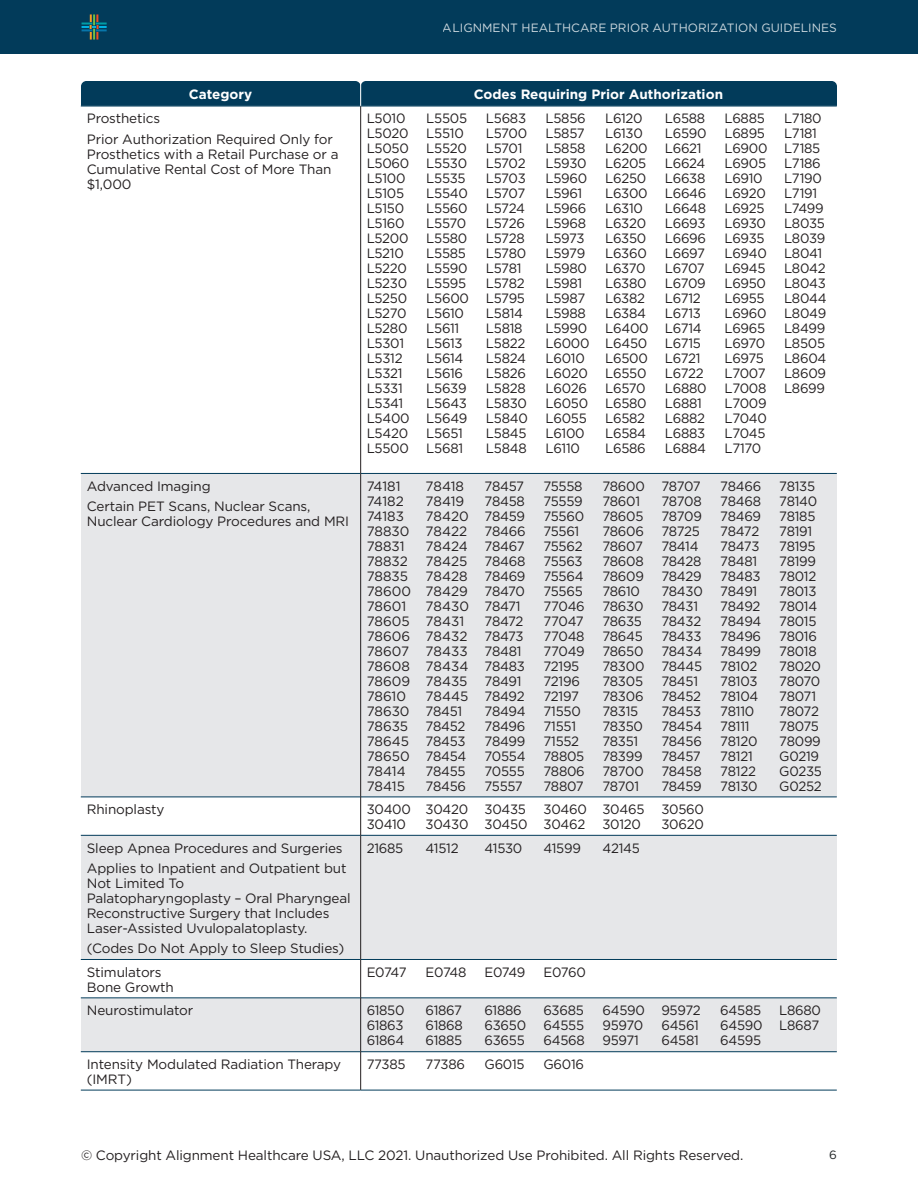
<style>
.page{position:relative;width:918px;height:1188px;background:#fff}
.page>*{position:absolute;margin:0;border:0;box-sizing:border-box;transform-origin:0 0}
.t1{font:13.5px/15px "Gotham HTF";letter-spacing:-.02em;color:#231f20}
.t2{font:13.5px/15px "Gotham HTF";color:#231f20}
.t3{font:700 13.5px "Gotham HTF";color:#fff}
.t4{font:12px "Gotham HTF";color:#fff}
.t5{font:12px "Gotham HTF";color:#222628}
</style>
<div class="page">
<div style="left:0;top:0;width:918px;height:54px;background:#023b5a"></div>
<svg style="left:82px;top:14px;width:25px;height:26px"></svg>
<div style="left:361px;top:473px;width:476px;height:324px;background:#e6e7e9"></div>
<div style="left:81px;top:835px;width:280px;height:124px;background:#e6e7e9"></div>
<div style="left:361px;top:998px;width:476px;height:54px;background:#e6e7e9"></div>
<div style="left:81px;top:473px;width:280px;height:324px;background:#e6e7e9"></div>
<div style="left:361px;top:835px;width:476px;height:124px;background:#e6e7e9"></div>
<div style="left:81px;top:998px;width:280px;height:54px;background:#e6e7e9"></div>
<hr style="left:81px;top:106px;width:280px;height:1px;background:#023b5a">
<hr style="left:361px;top:106px;width:476px;height:1px;background:#023b5a">
<hr style="left:81px;top:473px;width:279px;height:1px;background:#023b5a">
<hr style="left:361px;top:473px;width:476px;height:1px;background:#023b5a">
<hr style="left:81px;top:797px;width:279px;height:1px;background:#023b5a">
<hr style="left:361px;top:797px;width:476px;height:1px;background:#023b5a">
<hr style="left:81px;top:835px;width:279px;height:1px;background:#023b5a">
<hr style="left:361px;top:835px;width:476px;height:1px;background:#023b5a">
<hr style="left:81px;top:959px;width:279px;height:1px;background:#023b5a">
<hr style="left:361px;top:959px;width:476px;height:1px;background:#023b5a">
<hr style="left:81px;top:998px;width:279px;height:1px;background:#023b5a">
<hr style="left:361px;top:998px;width:476px;height:1px;background:#023b5a">
<hr style="left:81px;top:1051px;width:279px;height:1px;background:#023b5a">
<hr style="left:361px;top:1051px;width:476px;height:1px;background:#023b5a">
<hr style="left:81px;top:1090px;width:280px;height:1px;background:#023b5a">
<hr style="left:361px;top:1090px;width:476px;height:1px;background:#023b5a">
<hr style="left:360px;top:106px;width:1px;height:367px;background:#231f20">
<hr style="left:360px;top:473px;width:1px;height:324px;background:#231f20">
<hr style="left:360px;top:797px;width:1px;height:38px;background:#231f20">
<hr style="left:360px;top:835px;width:1px;height:124px;background:#231f20">
<hr style="left:360px;top:959px;width:1px;height:39px;background:#231f20">
<hr style="left:360px;top:998px;width:1px;height:54px;background:#231f20">
<hr style="left:360px;top:1052px;width:1px;height:38px;background:#231f20">
<div style="left:81px;top:81px;width:756px;height:25px;background:#023b5a"></div>
<p class="t4" style="left:443px;top:21px;width:396px">ALIGNMENT HEALTHCARE PRIOR AUTHORIZATION GUIDELINES</p>
<p class="t3" style="left:189px;top:87px;width:65px">Category</p>
<p class="t3" style="left:474px;top:87px;width:251px">Codes Requiring Prior Authorization</p>
<p class="t1" style="left:87px;top:111px;width:75px">Prosthetics</p>
<p class="t1" style="left:87px;top:131px;width:253px">Prior Authorization Required Only for<br>Prosthetics with a Retail Purchase or a<br>Cumulative Rental Cost of More Than $1,000</p>
<p class="t1" style="left:87px;top:478px;width:125px">Advanced Imaging</p>
<p class="t1" style="left:87px;top:499px;width:264px">Certain PET Scans, Nuclear Scans,<br>Nuclear Cardiology Procedures and MRI</p>
<p class="t1" style="left:367px;top:111px;width:45px">L5010<br>L5020<br>L5050<br>L5060<br>L5100<br>L5105<br>L5150<br>L5160<br>L5200<br>L5210<br>L5220<br>L5230<br>L5250<br>L5270<br>L5280<br>L5301<br>L5312<br>L5321<br>L5331<br>L5341<br>L5400<br>L5420<br>L5500</p>
<p class="t1" style="left:426px;top:111px;width:44px">L5505<br>L5510<br>L5520<br>L5530<br>L5535<br>L5540<br>L5560<br>L5570<br>L5580<br>L5585<br>L5590<br>L5595<br>L5600<br>L5610<br>L5611<br>L5613<br>L5614<br>L5616<br>L5639<br>L5643<br>L5649<br>L5651<br>L5681</p>
<p class="t1" style="left:486px;top:111px;width:43px">L5683<br>L5700<br>L5701<br>L5702<br>L5703<br>L5707<br>L5724<br>L5726<br>L5728<br>L5780<br>L5781<br>L5782<br>L5795<br>L5814<br>L5818<br>L5822<br>L5824<br>L5826<br>L5828<br>L5830<br>L5840<br>L5845<br>L5848</p>
<p class="t1" style="left:546px;top:111px;width:46px">L5856<br>L5857<br>L5858<br>L5930<br>L5960<br>L5961<br>L5966<br>L5968<br>L5973<br>L5979<br>L5980<br>L5981<br>L5987<br>L5988<br>L5990<br>L6000<br>L6010<br>L6020<br>L6026<br>L6050<br>L6055<br>L6100<br>L6110</p>
<p class="t1" style="left:605px;top:111px;width:45px">L6120<br>L6130<br>L6200<br>L6205<br>L6250<br>L6300<br>L6310<br>L6320<br>L6350<br>L6360<br>L6370<br>L6380<br>L6382<br>L6384<br>L6400<br>L6450<br>L6500<br>L6550<br>L6570<br>L6580<br>L6582<br>L6584<br>L6586</p>
<p class="t1" style="left:665px;top:111px;width:43px">L6588<br>L6590<br>L6621<br>L6624<br>L6638<br>L6646<br>L6648<br>L6693<br>L6696<br>L6697<br>L6707<br>L6709<br>L6712<br>L6713<br>L6714<br>L6715<br>L6721<br>L6722<br>L6880<br>L6881<br>L6882<br>L6883<br>L6884</p>
<p class="t1" style="left:724px;top:111px;width:45px">L6885<br>L6895<br>L6900<br>L6905<br>L6910<br>L6920<br>L6925<br>L6930<br>L6935<br>L6940<br>L6945<br>L6950<br>L6955<br>L6960<br>L6965<br>L6970<br>L6975<br>L7007<br>L7008<br>L7009<br>L7040<br>L7045<br>L7170</p>
<p class="t1" style="left:784px;top:111px;width:44px">L7180<br>L7181<br>L7185<br>L7186<br>L7190<br>L7191<br>L7499<br>L8035<br>L8039<br>L8041<br>L8042<br>L8043<br>L8044<br>L8049<br>L8499<br>L8505<br>L8604<br>L8609<br>L8699</p>
<p class="t2" style="left:367px;top:478px;width:46px">74181<br>74182<br>74183<br>78830<br>78831<br>78832<br>78835<br>78600<br>78601<br>78605<br>78606<br>78607<br>78608<br>78609<br>78610<br>78630<br>78635<br>78645<br>78650<br>78414<br>78415</p>
<p class="t1" style="left:426px;top:478px;width:45px">78418<br>78419<br>78420<br>78422<br>78424<br>78425<br>78428<br>78429<br>78430<br>78431<br>78432<br>78433<br>78434<br>78435<br>78445<br>78451<br>78452<br>78453<br>78454<br>78455<br>78456</p>
<p class="t1" style="left:485px;top:478px;width:43px">78457<br>78458<br>78459<br>78466<br>78467<br>78468<br>78469<br>78470<br>78471<br>78472<br>78473<br>78481<br>78483<br>78491<br>78492<br>78494<br>78496<br>78499<br>70554<br>70555<br>75557</p>
<p class="t1" style="left:543px;top:478px;width:43px">75558<br>75559<br>75560<br>75561<br>75562<br>75563<br>75564<br>75565<br>77046<br>77047<br>77048<br>77049<br>72195<br>72196<br>72197<br>71550<br>71551<br>71552<br>78805<br>78806<br>78807</p>
<p class="t1" style="left:602px;top:478px;width:44px">78600<br>78601<br>78605<br>78606<br>78607<br>78608<br>78609<br>78610<br>78630<br>78635<br>78645<br>78650<br>78300<br>78305<br>78306<br>78315<br>78350<br>78351<br>78399<br>78700<br>78701</p>
<p class="t1" style="left:661px;top:478px;width:43px">78707<br>78708<br>78709<br>78725<br>78414<br>78428<br>78429<br>78430<br>78431<br>78432<br>78433<br>78434<br>78445<br>78451<br>78452<br>78453<br>78454<br>78456<br>78457<br>78458<br>78459</p>
<p class="t1" style="left:720px;top:478px;width:43px">78466<br>78468<br>78469<br>78472<br>78473<br>78481<br>78483<br>78491<br>78492<br>78494<br>78496<br>78499<br>78102<br>78103<br>78104<br>78110<br>78111<br>78120<br>78121<br>78122<br>78130</p>
<p class="t1" style="left:779px;top:478px;width:44px">78135<br>78140<br>78185<br>78191<br>78195<br>78199<br>78012<br>78013<br>78014<br>78015<br>78016<br>78018<br>78020<br>78070<br>78071<br>78072<br>78075<br>78099<br>G0219<br>G0235<br>G0252</p>
<p class="t1" style="left:87px;top:802px;width:79px">Rhinoplasty</p>
<p class="t1" style="left:367px;top:802px;width:46px">30400<br>30410</p>
<p class="t1" style="left:426px;top:802px;width:44px">30420<br>30430</p>
<p class="t1" style="left:485px;top:802px;width:44px">30435<br>30450</p>
<p class="t1" style="left:543px;top:802px;width:45px">30460<br>30462</p>
<p class="t1" style="left:602px;top:802px;width:44px">30465<br>30120</p>
<p class="t1" style="left:661px;top:802px;width:44px">30560<br>30620</p>
<p class="t1" style="left:87px;top:837px;width:261px;line-height:20.4px">Sleep Apnea Procedures and Surgeries<br>Applies to Inpatient and Outpatient but</p>
<p class="t1" style="left:87px;top:876px;width:265px">Not Limited To<br>Palatopharyngoplasty – Oral Pharyngeal Reconstructive Surgery that Includes Laser-Assisted Uvulopalatoplasty.</p>
<p class="t1" style="left:87px;top:941px;width:259px">(Codes Do Not Apply to Sleep Studies)</p>
<p class="t1" style="left:367px;top:840px;width:38px">21685</p>
<p class="t1" style="left:426px;top:840px;width:35px">41512</p>
<p class="t1" style="left:485px;top:840px;width:39px">41530</p>
<p class="t1" style="left:543px;top:840px;width:39px">41599</p>
<p class="t1" style="left:602px;top:840px;width:39px">42145</p>
<p class="t1" style="left:87px;top:964px;width:89px">Stimulators<br>Bone Growth</p>
<p class="t1" style="left:367px;top:964px;width:41px">E0747</p>
<p class="t1" style="left:426px;top:964px;width:42px">E0748</p>
<p class="t1" style="left:485px;top:964px;width:42px">E0749</p>
<p class="t1" style="left:543px;top:964px;width:44px">E0760</p>
<p class="t1" style="left:87px;top:1003px;width:108px">Neurostimulator</p>
<p class="t1" style="left:367px;top:1003px;width:39px;text-align:justify">61850<br>61863<br>61864</p>
<p class="t1" style="left:426px;top:1003px;width:39px;text-align:justify">61867<br>61868<br>61885</p>
<p class="t1" style="left:485px;top:1003px;width:43px">61886<br>63650<br>63655</p>
<p class="t1" style="left:543px;top:1003px;width:43px;text-align:justify">63685<br>64555<br>64568</p>
<p class="t1" style="left:602px;top:1003px;width:44px;text-align:justify">64590<br>95970<br>95971</p>
<p class="t1" style="left:661px;top:1003px;width:41px">95972<br>64561<br>64581</p>
<p class="t1" style="left:720px;top:1003px;width:44px;text-align:justify">64585<br>64590<br>64595</p>
<p class="t1" style="left:779px;top:1003px;width:43px">L8680<br>L8687</p>
<p class="t1" style="left:87px;top:1057px;width:256px">Intensity Modulated Radiation Therapy (IMRT)</p>
<p class="t1" style="left:367px;top:1057px;width:40px">77385</p>
<p class="t1" style="left:426px;top:1057px;width:41px">77386</p>
<p class="t1" style="left:485px;top:1057px;width:42px">G6015</p>
<p class="t1" style="left:543px;top:1057px;width:42px">G6016</p>
<p class="t1" style="left:81px;top:1147px;width:664px">© Copyright Alignment Healthcare USA, LLC 2021. Unauthorized Use Prohibited. All Rights Reserved.</p>
<p class="t5" style="left:829px;top:1148px;width:9px">6</p>
</div>
